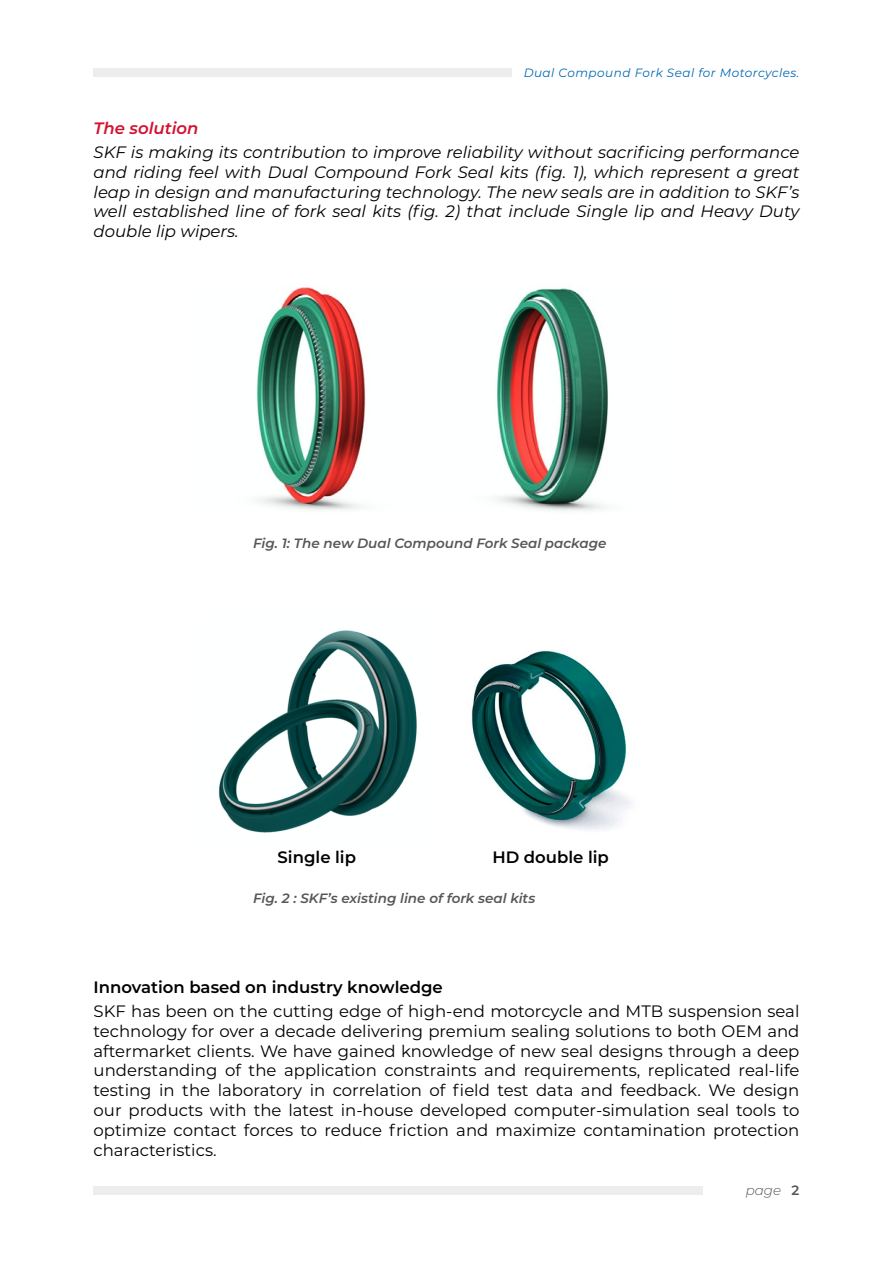
<style>
.page{position:relative;width:893px;height:1263px;background:#fff}
.page>*{position:absolute;margin:0;border:0;box-sizing:border-box;transform-origin:0 0}
.t1{font:16.5px/19.8px "Montserrat";color:#000;text-align:justify}
.t2{font:italic 16.5px/19.8px "Montserrat";color:#000;text-align:justify}
.t3{font:600 16.5px "Montserrat";color:#000}
.t4{font:italic 600 16.5px "Montserrat";color:#d51130}
.t5{font:italic 600 13.5px "Montserrat";color:#575756}
.t6{font:italic 300 13.5px "Montserrat";color:#575756}
.t7{font:italic 12px "Montserrat";letter-spacing:.04em;color:#0069b4}
.s1{font-weight:600;font-style:normal}
</style>
<div class="page">
<div style="left:94px;top:1186px;width:609px;height:9px;background:#ededed"></div>
<div style="left:94px;top:68px;width:418px;height:9px;background:#ededed"></div>
<img style="left:256px;top:287px;width:110px;height:223px">
<img style="left:496px;top:288px;width:112px;height:223px">
<img style="left:218px;top:630px;width:199px;height:203px">
<img style="left:471px;top:650px;width:160px;height:180px">
<p class="t7" style="left:524px;top:64px;width:277px">Dual Compound Fork Seal for Motorcycles.</p>
<p class="t4" style="left:94px;top:116px;width:106px">The solution</p>
<p class="t2" style="left:94px;top:142px;width:707px">SKF is making its contribution to improve reliability without sacrificing performance and riding feel with Dual Compound Fork Seal kits (fig. 1), which represent a great leap in design and manufacturing technology. The new seals are in addition to SKF’s well established line of fork seal kits (fig. 2) that include Single lip and Heavy Duty double lip wipers.</p>
<p class="t5" style="left:253px;top:533px;width:355px">Fig. 1: The new Dual Compound Fork Seal package</p>
<p class="t3" style="left:278px;top:846px;width:80px">Single lip</p>
<p class="t3" style="left:492px;top:846px;width:118px">HD double lip</p>
<p class="t5" style="left:253px;top:888px;width:284px">Fig. 2 : SKF’s existing line of fork seal kits</p>
<p class="t3" style="left:94px;top:975px;width:351px">Innovation based on industry knowledge</p>
<p class="t1" style="left:94px;top:1001px;width:707px">SKF has been on the cutting edge of high-end motorcycle and MTB suspension seal technology for over a decade delivering premium sealing solutions to both OEM and aftermarket clients. We have gained knowledge of new seal designs through a deep understanding of the application constraints and requirements, replicated real-life testing in the laboratory in correlation of field test data and feedback. We design our products with the latest in-house developed computer-simulation seal tools to optimize contact forces to reduce friction and maximize contamination protection characteristics.</p>
<p class="t6" style="left:746px;top:1181px;width:55px">page <span class="s1">2</span></p>
</div>
